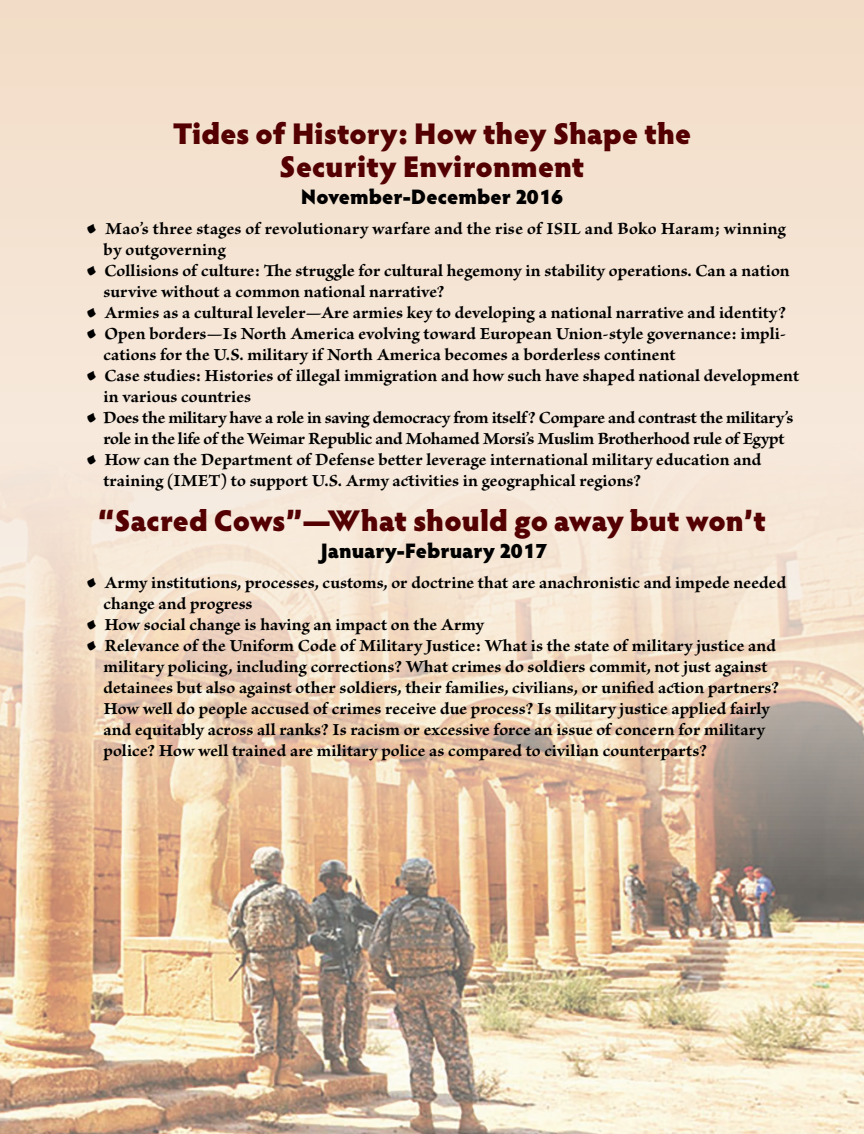
<style>
.page{position:relative;width:864px;height:1134px;background:#f4e1ce}
.page>*{position:absolute;margin:0;border:0;box-sizing:border-box;transform-origin:0 0}
.t1{font:900 30px/33px "Hypatia Sans Pro";letter-spacing:-.005em;color:#540002;text-align:center}
.t2{font:900 21px "Hypatia Sans Pro";color:#000}
.t3{font:700 18px/21px "Brioso Pro";letter-spacing:.005em;color:#000}
.t4{font:700 18px/21px "Brioso Pro";letter-spacing:-.015em;color:#000;text-align:center}
.s1{font-size:31.5px}
</style>
<div class="page">
<img style="left:0;top:306px;width:864px;height:828px">
<h1 class="t1" style="left:173px;top:115px;width:520px">Tides of History: How they Shape the<br>Security Environment</h1>
<p class="t2" style="left:301px;top:181px;width:264px">November-December 2016</p>
<p class="t3" style="left:103px;top:219px;width:684px;text-indent:-18px"><span class="s1">•</span> Mao’s three stages of revolutionary warfare and the rise of ISIL and Boko Haram; winning by outgoverning</p>
<p class="t3" style="left:103px;top:261px;width:688px;text-indent:-18px"><span class="s1">•</span> Collisions of culture: The struggle for cultural hegemony in stability operations. Can a nation survive without a common national narrative?</p>
<p class="t3" style="left:86px;top:303px;width:702px"><span class="s1">•</span> Armies as a cultural leveler—Are armies key to developing a national narrative and identity?</p>
<p class="t3" style="left:103px;top:324px;width:684px;text-indent:-18px"><span class="s1">•</span> Open borders—Is North America evolving toward European Union-style governance: impli&shy;cations for the U.S. military if North America becomes a borderless continent</p>
<p class="t3" style="left:103px;top:366px;width:697px;text-indent:-18px"><span class="s1">•</span> Case studies: Histories of illegal immigration and how such have shaped national development in various countries</p>
<p class="t4" style="left:86px;top:408px;width:709px"><span class="s1">•</span> Does the military have a role in saving democracy from itself? Compare and contrast the military’s role in the life of the Weimar Republic and Mohamed Morsi’s Muslim Brotherhood rule of Egypt</p>
<p class="t3" style="left:103px;top:450px;width:659px;text-indent:-18px"><span class="s1">•</span> How can the Department of Defense better leverage international military education and training (IMET) to support U.S. Army activities in geographical regions?</p>
<h1 class="t1" style="left:98px;top:502px;width:670px">“Sacred Cows”—What should go away but won’t</h1>
<p class="t2" style="left:321px;top:535px;width:228px">January-February 2017</p>
<p class="t3" style="left:103px;top:573px;width:684px;text-indent:-18px"><span class="s1">•</span> Army institutions, processes, customs, or doctrine that are anachronistic and impede needed change and progress</p>
<p class="t3" style="left:86px;top:615px;width:400px"><span class="s1">•</span> How social change is having an impact on the Army</p>
<p class="t3" style="left:103px;top:636px;width:677px;text-indent:-18px"><span class="s1">•</span> Relevance of the Uniform Code of Military Justice: What is the state of military justice and military policing, including corrections? What crimes do soldiers commit, not just against detainees but also against other soldiers, their families, civilians, or unified action partners?<br>How well do people accused of crimes receive due process? Is military justice applied fairly and equitably across all ranks? Is racism or excessive force an issue of concern for military police? How well trained are military police as compared to civilian counterparts?</p>
</div>
